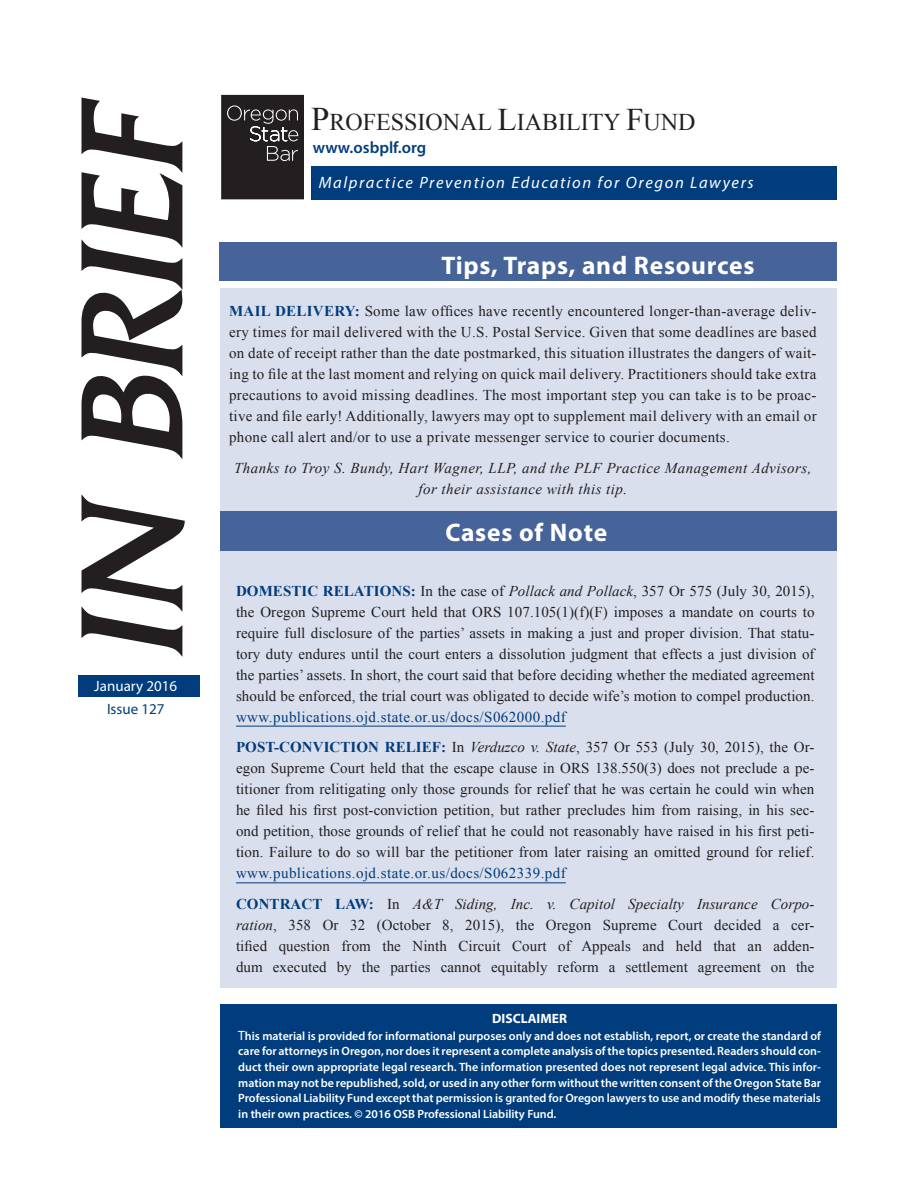
<style>
.page{position:relative;width:918px;height:1188px;background:#fff}
.page>*{position:absolute;margin:0;border:0;box-sizing:border-box;transform-origin:0 0}
.Subhead_rev{font:700 25.5px "Myriad Pro";letter-spacing:.03em;color:#fff}
.t1{font:24px "Times New Roman";color:#231f20}
.t2{font:italic 16.5px "Myriad Pro";letter-spacing:.1em;color:#fff}
.t3{font:600 16.5px "Myriad Pro";color:#013d7d}
.body_tips{font:15px/21px "Times New Roman";letter-spacing:.02em;color:#231f20;text-align:justify}
.body_tips-2{font:italic 15px/21px "Times New Roman";letter-spacing:.03em;color:#231f20;text-align:center}
.t4{font:15px "Myriad Pro";color:#fff}
.t5{font:15px "Myriad Pro";color:#013d7d}
.t6{font:700 13.5px "Myriad Pro";color:#fff}
.t7{font:600 12px/15.6px "Myriad Pro";color:#fff;text-align:justify}
.s1{font-size:33px}
.s2{font-size:31.5px}
.s3{font-weight:700;color:#013d7d}
.s4{font-style:italic}
.s5{color:#013d7d}
.s6{font-weight:400;font-size:13.5px}
</style>
<div class="page">
<div style="left:312px;top:166px;width:525px;height:34px;background:#013d7d"></div>
<svg style="left:82px;top:98px;width:103px;height:559px"></svg>
<div style="left:222px;top:95px;width:81px;height:104px;background:#231f20"></div>
<div style="left:221px;top:95px;width:83px;height:104px;border:1px solid #231f20"></div>
<svg style="left:227px;top:105px;width:71px;height:56px"></svg>
<div style="left:221px;top:1004px;width:616px;height:123px;background:#013d7d"></div>
<div style="left:78px;top:675px;width:122px;height:22px;background:#013d7d"></div>
<div style="left:220px;top:288px;width:616px;height:700px;background:#dadfed"></div>
<div style="left:220px;top:242px;width:617px;height:39px;background:#46639a"></div>
<div style="left:220px;top:511px;width:616px;height:40px;background:#46639a"></div>
<hr style="left:236px;top:726px;width:330px;height:1px;background:#013d7d">
<hr style="left:236px;top:882px;width:330px;height:1px;background:#013d7d">
<p class="t4" style="left:94px;top:677px;width:84px">January 2016</p>
<p class="t5" style="left:107px;top:700px;width:59px">Issue 127</p>
<p class="t1" style="left:311px;top:106px;width:386px"><span class="s1">P</span>ROFESSIONAL <span class="s2">L</span>IABILITY <span class="s2">F</span>UND</p>
<p class="t3" style="left:313px;top:137px;width:115px">www.osbplf.org</p>
<p class="t2" style="left:319px;top:172px;width:437px">Malpractice Prevention Education for Oregon Lawyers</p>
<p class="Subhead_rev" style="left:442px;top:249px;width:314px">Tips, Traps, and Resources</p>
<p class="body_tips" style="left:229px;top:300px;width:589px"><span class="s3">MAIL DELIVERY:</span> Some law offices have recently encountered longer-than-average deliv&shy;ery times for mail delivered with the U.S. Postal Service. Given that some deadlines are based on date of receipt rather than the date postmarked, this situation illustrates the dangers of wait&shy;ing to file at the last moment and relying on quick mail delivery. Practitioners should take extra precautions to avoid missing deadlines. The most important step you can take is to be proac&shy;tive and file early! Additionally, lawyers may opt to supplement mail delivery with an email or phone call alert and/or to use a private messenger service to courier documents.</p>
<p class="body_tips-2" style="left:234px;top:457px;width:579px">Thanks to Troy S. Bundy, Hart Wagner, LLP, and the PLF Practice Management Advisors, for their assistance with this tip.</p>
<p class="Subhead_rev" style="left:445px;top:515px;width:163px">Cases of Note</p>
<p class="body_tips" style="left:236px;top:580px;width:580px"><span class="s3">DOMESTIC RELATIONS:</span> In the case of <span class="s4">Pollack and Pollack</span>, 357 Or 575 (July 30, 2015), the Oregon Supreme Court held that ORS 107.105(1)(f)(F) imposes a mandate on courts to require full disclosure of the parties’ assets in making a just and proper division. That statu&shy;tory duty endures until the court enters a dissolution judgment that effects a just division of the parties’ assets. In short, the court said that before deciding whether the mediated agreement should be enforced, the trial court was obligated to decide wife’s motion to compel production. <span class="s5">www.publications.ojd.state.or.us/docs/S062000.pdf</span></p>
<p class="body_tips" style="left:236px;top:737px;width:580px"><span class="s3">POST-CONVICTION RELIEF:</span> In <span class="s4">Verduzco v. State</span>, 357 Or 553 (July 30, 2015), the Or&shy;egon Supreme Court held that the escape clause in ORS 138.550(3) does not preclude a pe&shy;titioner from relitigating only those grounds for relief that he was certain he could win when he filed his first post-conviction petition, but rather precludes him from raising, in his sec&shy;ond petition, those grounds of relief that he could not reasonably have raised in his first peti&shy;tion. Failure to do so will bar the petitioner from later raising an omitted ground for relief. <span class="s5">www.publications.ojd.state.or.us/docs/S062339.pdf</span></p>
<p class="body_tips" style="left:236px;top:893px;width:580px"><span class="s3">CONTRACT LAW:</span> In <span class="s4">A&amp;T Siding, Inc. v. Capitol Specialty Insurance Corpo&shy;ration</span>, 358 Or 32 (October 8, 2015), the Oregon Supreme Court decided a cer&shy;tified question from the Ninth Circuit Court of Appeals and held that an adden&shy;dum executed by the parties cannot equitably reform a settlement agreement on the</p>
<p class="t6" style="left:492px;top:1010px;width:76px">DISCLAIMER</p>
<p class="t7" style="left:238px;top:1028px;width:584px"><span class="s6">T</span>his material is provided for informational purposes only and does not establish, report, or create the standard of care for attorneys in Oregon, nor does it represent a complete analysis of the topics presented. Readers should con&shy;duct their own appropriate legal research. The information presented does not represent legal advice. This infor&shy;mation may not be republished, sold, or used in any other form without the written consent of the Oregon State Bar Professional Liability Fund except that permission is granted for Oregon lawyers to use and modify these materials in their own practices. © 2016 OSB Professional Liability Fund.</p>
</div>
